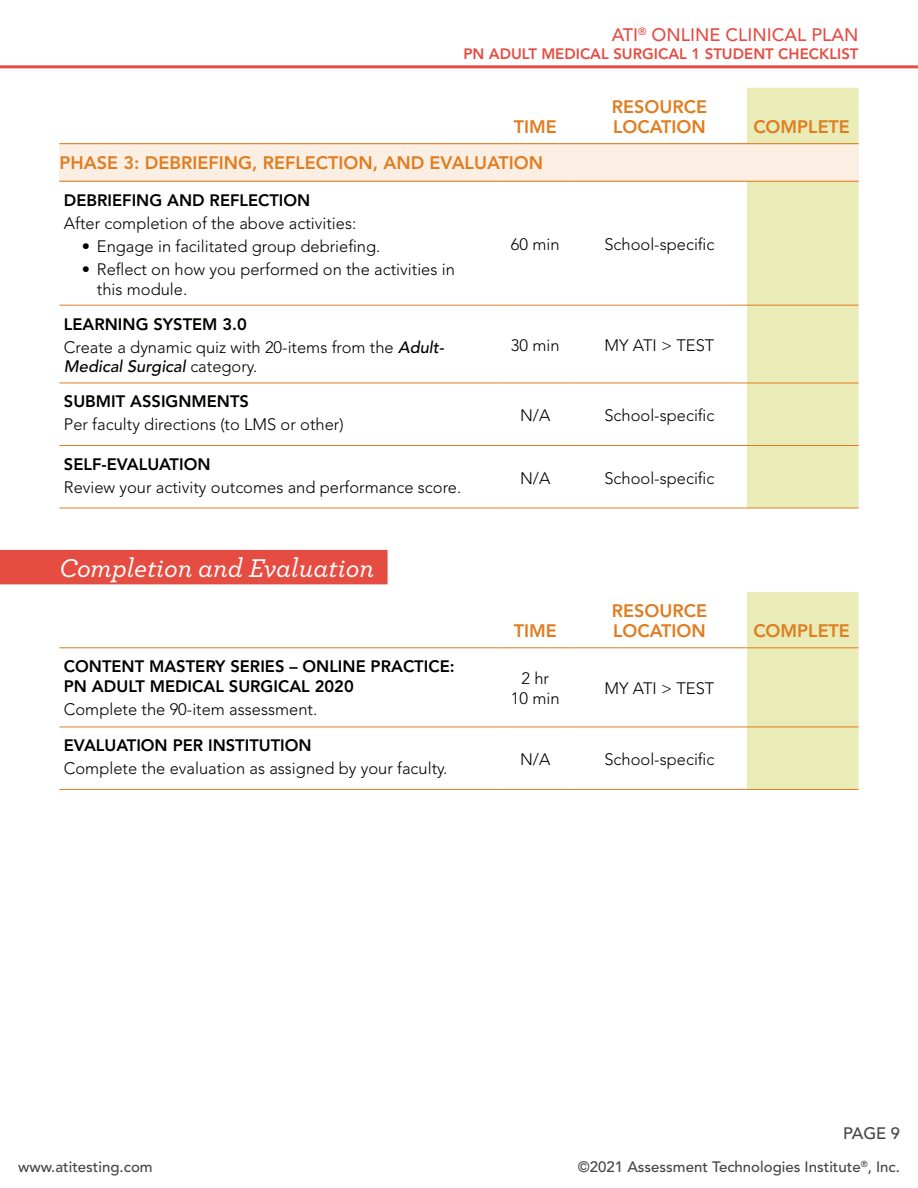
<style>
.page{position:relative;width:918px;height:1188px;background:#fff}
.page>*{position:absolute;margin:0;border:0;box-sizing:border-box;transform-origin:0 0}
.Head{font:italic 500 27px "Archer";color:#fff}
.Subhead__orange__tab{font:800 18px/19.8px "Avenir LT Std";color:#e07d20}
.Subhead__orange{font:800 18px "Avenir LT Std";color:#e07d20}
.t1{font:500 18px "Avenir LT Std";color:#e54d43}
.Table_copy{font:300 16.5px/19.8px "Avenir LT Std";color:#000}
.Table_subhead{font:800 16.5px/19.8px "Avenir LT Std";color:#000}
.Table_copy_centered{font:300 16.5px/19.8px "Avenir LT Std";color:#000;text-align:center}
.t2{font:500 16.5px "Avenir LT Std";color:#474544}
.t3{font:500 15px "Avenir LT Std";color:#474544}
.t4{font:800 15px "Avenir LT Std";color:#e54d43}
.s1{font-weight:500;font-style:italic}
</style>
<div class="page">
<hr style="left:0;top:65px;width:918px;height:3px;background:#e54d43">
<div style="left:0;top:550px;width:388px;height:34px;background:#e54d43"></div>
<div style="left:747px;top:88px;width:112px;height:420px;background:#e9ecb6"></div>
<div style="left:59px;top:144px;width:800px;height:37px;background:#fbefe4"></div>
<hr style="left:59px;top:305px;width:440px;height:1px;background:#e07d20">
<hr style="left:499px;top:305px;width:75px;height:1px;background:#e07d20">
<hr style="left:574px;top:305px;width:173px;height:1px;background:#e07d20">
<hr style="left:59px;top:383px;width:440px;height:1px;background:#e07d20">
<hr style="left:499px;top:383px;width:75px;height:1px;background:#e07d20">
<hr style="left:574px;top:383px;width:173px;height:1px;background:#e07d20">
<hr style="left:59px;top:445px;width:440px;height:1px;background:#e07d20">
<hr style="left:499px;top:445px;width:75px;height:1px;background:#e07d20">
<hr style="left:574px;top:445px;width:173px;height:1px;background:#e07d20">
<hr style="left:59px;top:508px;width:440px;height:1px;background:#e07d20">
<hr style="left:499px;top:508px;width:75px;height:1px;background:#e07d20">
<hr style="left:574px;top:508px;width:173px;height:1px;background:#e07d20">
<hr style="left:59px;top:181px;width:440px;height:1px;background:#e07d20">
<hr style="left:499px;top:181px;width:75px;height:1px;background:#e07d20">
<hr style="left:574px;top:181px;width:173px;height:1px;background:#e07d20">
<hr style="left:747px;top:181px;width:112px;height:1px;background:#e07d20">
<hr style="left:747px;top:305px;width:112px;height:1px;background:#e07d20">
<hr style="left:747px;top:383px;width:112px;height:1px;background:#e07d20">
<hr style="left:747px;top:445px;width:112px;height:1px;background:#e07d20">
<hr style="left:747px;top:508px;width:112px;height:1px;background:#e07d20">
<hr style="left:59px;top:143px;width:440px;height:1px;background:#e07d20">
<hr style="left:499px;top:143px;width:75px;height:1px;background:#e07d20">
<hr style="left:574px;top:143px;width:173px;height:1px;background:#e07d20">
<hr style="left:747px;top:143px;width:112px;height:1px;background:#e07d20">
<div style="left:747px;top:592px;width:112px;height:197px;background:#e9ecb6"></div>
<hr style="left:59px;top:648px;width:440px;height:1px;background:#e07d20">
<hr style="left:499px;top:648px;width:75px;height:1px;background:#e07d20">
<hr style="left:574px;top:648px;width:173px;height:1px;background:#e07d20">
<hr style="left:747px;top:648px;width:112px;height:1px;background:#e07d20">
<hr style="left:499px;top:727px;width:75px;height:1px;background:#e07d20">
<hr style="left:574px;top:727px;width:173px;height:1px;background:#e07d20">
<hr style="left:59px;top:727px;width:440px;height:1px;background:#e07d20">
<hr style="left:59px;top:789px;width:440px;height:1px;background:#e07d20">
<hr style="left:499px;top:789px;width:75px;height:1px;background:#e07d20">
<hr style="left:574px;top:789px;width:173px;height:1px;background:#e07d20">
<hr style="left:747px;top:789px;width:112px;height:1px;background:#e07d20">
<hr style="left:747px;top:727px;width:112px;height:1px;background:#e07d20">
<p class="t1" style="left:612px;top:24px;width:248px">ATI<sup>®</sup> ONLINE CLINICAL PLAN</p>
<p class="t4" style="left:463px;top:45px;width:397px">PN ADULT MEDICAL SURGICAL 1 STUDENT CHECKLIST</p>
<p class="Subhead__orange__tab" style="left:514px;top:117px;width:45px">TIME</p>
<p class="Subhead__orange__tab" style="left:612px;top:97px;width:97px">RESOURCE<br>LOCATION</p>
<p class="Subhead__orange" style="left:59px;top:152px;width:485px">PHASE 3: DEBRIEFING, REFLECTION, AND EVALUATION</p>
<p class="Table_subhead" style="left:64px;top:190px;width:248px">DEBRIEFING AND REFLECTION</p>
<p class="Table_copy" style="left:64px;top:213px;width:294px">After completion of the above activities:</p>
<p class="Table_copy" style="left:82px;top:236px;width:300px">• Engage in facilitated group debriefing.</p>
<p class="Table_copy" style="left:97px;top:259px;width:360px;text-indent:-15px">• Reflect on how you performed on the activities in this module.</p>
<p class="Table_copy_centered" style="left:511px;top:235px;width:50px">60 min</p>
<p class="Table_copy_centered" style="left:604px;top:235px;width:112px">School-specific</p>
<p class="Table_subhead" style="left:64px;top:314px;width:185px">LEARNING SYSTEM 3.0</p>
<p class="Table_copy" style="left:64px;top:337px;width:382px">Create a dynamic quiz with 20-items from the <span class="s1">Adult-<br>Medical Surgical</span> category.</p>
<p class="Table_copy_centered" style="left:511px;top:336px;width:50px">30 min</p>
<p class="Table_copy_centered" style="left:605px;top:336px;width:111px">MY ATI &gt; TEST</p>
<p class="Table_subhead" style="left:64px;top:392px;width:187px">SUBMIT ASSIGNMENTS</p>
<p class="Table_copy" style="left:64px;top:415px;width:281px">Per faculty directions (to LMS or other)</p>
<p class="Table_copy_centered" style="left:520px;top:406px;width:32px">N/A</p>
<p class="Table_copy_centered" style="left:604px;top:406px;width:112px">School-specific</p>
<p class="Table_subhead" style="left:64px;top:454px;width:148px">SELF-EVALUATION</p>
<p class="Table_copy" style="left:64px;top:477px;width:399px">Review your activity outcomes and performance score.</p>
<p class="Head" style="left:59px;top:548px;width:316px">Completion and Evaluation</p>
<p class="Table_subhead" style="left:64px;top:657px;width:392px">CONTENT MASTERY SERIES – ONLINE PRACTICE:<br>PN ADULT MEDICAL SURGICAL 2020</p>
<p class="Table_copy" style="left:64px;top:700px;width:255px">Complete the 90-item assessment.</p>
<p class="Table_subhead" style="left:64px;top:736px;width:249px">EVALUATION PER INSTITUTION</p>
<p class="Table_copy" style="left:64px;top:759px;width:385px">Complete the evaluation as assigned by your faculty.</p>
<p class="Table_copy_centered" style="left:520px;top:468px;width:32px">N/A</p>
<p class="Table_copy_centered" style="left:604px;top:468px;width:112px">School-specific</p>
<p class="Subhead__orange__tab" style="left:514px;top:621px;width:45px">TIME</p>
<p class="Subhead__orange__tab" style="left:612px;top:601px;width:97px">RESOURCE<br>LOCATION</p>
<p class="Table_copy_centered" style="left:511px;top:669px;width:50px">2 hr<br>10 min</p>
<p class="Table_copy_centered" style="left:605px;top:679px;width:111px">MY ATI &gt; TEST</p>
<p class="Table_copy_centered" style="left:520px;top:750px;width:32px">N/A</p>
<p class="Table_copy_centered" style="left:604px;top:750px;width:112px">School-specific</p>
<p class="Subhead__orange__tab" style="left:753px;top:117px;width:98px">COMPLETE</p>
<p class="Subhead__orange__tab" style="left:753px;top:621px;width:98px">COMPLETE</p>
<p class="t2" style="left:843px;top:1124px;width:58px">PAGE 9</p>
<p class="t3" style="left:18px;top:1158px;width:136px">www.atitesting.com</p>
<p class="t3" style="left:578px;top:1158px;width:324px">©2021 Assessment Technologies Institute<sup>®</sup>, Inc.</p>
</div>
